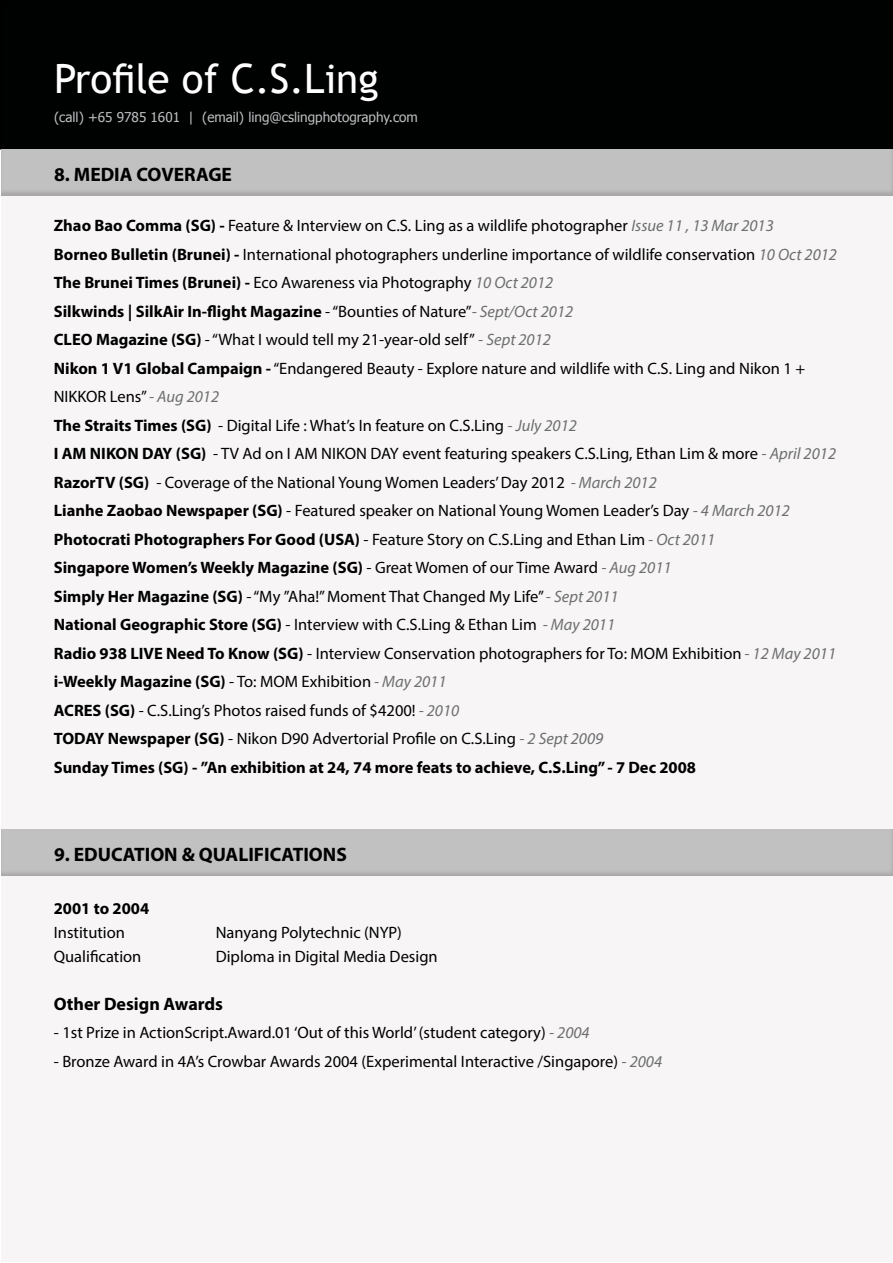
<style>
.page{position:relative;width:893px;height:1263px;background:#fff}
.page>*{position:absolute;margin:0;border:0;box-sizing:border-box;transform-origin:0 0}
.t1{font:40.5px "Trebuchet MS";color:#fff}
.t2{font:700 19.5px "Myriad Pro";color:#000}
.t3{font:700 18px "Myriad Pro";color:#000}
.t4{font:16.5px/28.5px "Myriad Pro";color:#000}
.t5{font:700 16.5px "Myriad Pro";color:#000}
.t6{font:13.5px "Tahoma";color:#bcbec0}
.s1{font-weight:700}
.s2{font-style:italic;color:#6d6e71}
</style>
<div class="page">
<div style="left:1px;top:1px;width:891px;height:148px;background:#000101"></div>
<div style="left:0;top:0;width:893px;height:150px;border:2px solid #000"></div>
<div style="left:1px;top:150px;width:891px;height:1112px;background:#f7f5f5"></div>
<div style="left:0;top:149px;width:893px;height:48px;background:#000;opacity:.13"></div>
<div style="left:0;top:829px;width:893px;height:48px;background:#000;opacity:.13"></div>
<h1 class="t1" style="left:54px;top:55px;width:326px">Profile of C.S.Ling</h1>
<p class="t6" style="left:54px;top:108px;width:365px">(call) +65 9785 1601 | (email) ling@cslingphotography.com</p>
<p class="t2" style="left:54px;top:161px;width:180px">8. MEDIA COVERAGE</p>
<p class="t4" style="left:54px;top:211px;width:784px"><span class="s1">Zhao Bao Comma (SG) -</span> Feature &amp; Interview on C.S. Ling as a wildlife photographer <span class="s2">Issue 11 , 13 Mar 2013<br></span><span class="s1">Borneo Bulletin (Brunei) -</span> International photographers underline importance of wildlife conservation <span class="s2">10 Oct 2012<br></span><span class="s1">The Brunei Times (Brunei) -</span> Eco Awareness via Photography <span class="s2">10 Oct 2012<br></span><span class="s1">Silkwinds | SilkAir In-flight Magazine</span> - “Bounties of Nature”<span class="s2">- Sept/Oct 2012<br></span><span class="s1">CLEO Magazine (SG)</span> - “What I would tell my 21-year-old self” <span class="s2">- Sept 2012<br></span><span class="s1">Nikon 1 V1 Global Campaign -</span> “Endangered Beauty - Explore nature and wildlife with C.S. Ling and Nikon 1 + NIKKOR Lens” <span class="s2">- Aug 2012<br></span><span class="s1">The Straits Times (SG)</span> - Digital Life : What’s In feature on C.S.Ling <span class="s2">- July 2012<br></span><span class="s1">I AM NIKON DAY (SG)</span> - TV Ad on I AM NIKON DAY event featuring speakers C.S.Ling, Ethan Lim &amp; more <span class="s2">- April 2012<br></span><span class="s1">RazorTV (SG)</span> - Coverage of the National Young Women Leaders’ Day 2012 <span class="s2">- March 2012<br></span><span class="s1">Lianhe Zaobao Newspaper (SG)</span> - Featured speaker on National Young Women Leader’s Day <span class="s2">- 4 March 2012<br></span><span class="s1">Photocrati Photographers For Good (USA)</span> - Feature Story on C.S.Ling and Ethan Lim <span class="s2">- Oct 2011<br></span><span class="s1">Singapore Women’s Weekly Magazine (SG)</span> - Great Women of our Time Award <span class="s2">- Aug 2011<br></span><span class="s1">Simply Her Magazine (SG)</span> - “My ”Aha!” Moment That Changed My Life” <span class="s2">- Sept 2011<br></span><span class="s1">National Geographic Store (SG)</span> - Interview with C.S.Ling &amp; Ethan Lim <span class="s2">- May 2011<br></span><span class="s1">Radio 938 LIVE Need To Know (SG)</span> - Interview Conservation photographers for To: MOM Exhibition <span class="s2">- 12 May 2011 </span><span class="s1">i-Weekly Magazine (SG)</span> - To: MOM Exhibition <span class="s2">- May 2011<br></span><span class="s1">ACRES (SG)</span> - C.S.Ling’s Photos raised funds of $4200! <span class="s2">- 2010<br></span><span class="s1">TODAY Newspaper (SG)</span> - Nikon D90 Advertorial Profile on C.S.Ling <span class="s2">- 2 Sept 2009<br></span><span class="s1">Sunday Times (SG) - ”An exhibition at 24, 74 more feats to achieve, C.S.Ling” - 7 Dec 2008</span></p>
<p class="t2" style="left:54px;top:842px;width:294px">9. EDUCATION &amp; QUALIFICATIONS</p>
<p class="t5" style="left:54px;top:897px;width:97px">2001 to 2004</p>
<p class="t4" style="left:54px;top:918px;width:73px">Institution</p>
<p class="t4" style="left:216px;top:918px;width:188px">Nanyang Polytechnic (NYP)</p>
<p class="t4" style="left:54px;top:942px;width:89px">Qualification</p>
<p class="t4" style="left:216px;top:942px;width:223px">Diploma in Digital Media Design</p>
<p class="t3" style="left:54px;top:992px;width:171px">Other Design Awards</p>
<p class="t4" style="left:54px;top:1018px;width:537px">- 1st Prize in ActionScript.Award.01 ‘Out of this World’ (student category) <span class="s2">- 2004</span></p>
<p class="t4" style="left:54px;top:1047px;width:610px">- Bronze Award in 4A’s Crowbar Awards 2004 (Experimental Interactive /Singapore) <span class="s2">- 2004</span></p>
</div>
